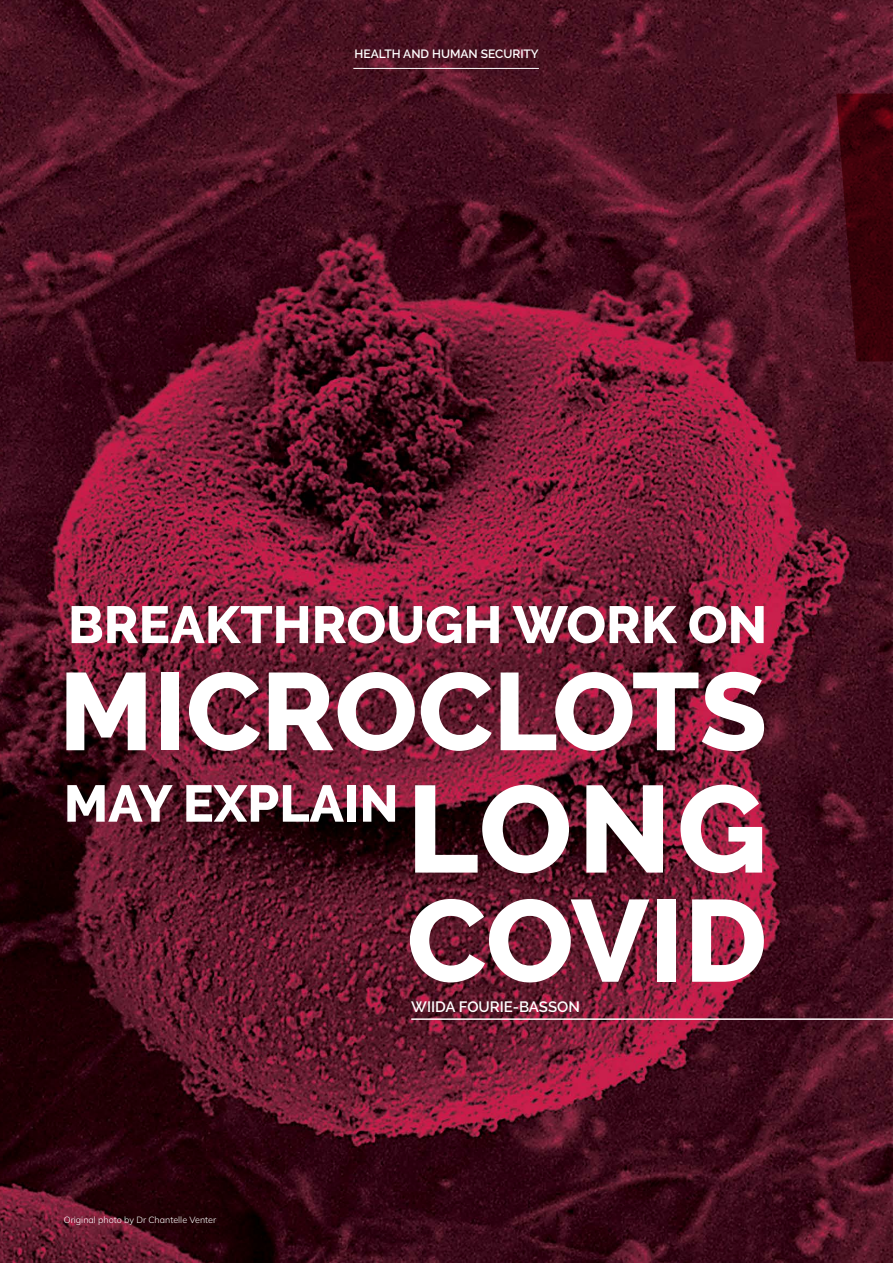
<style>
.page{position:relative;width:893px;height:1263px;background:#fff}
.page>*{position:absolute;margin:0;border:0;box-sizing:border-box;transform-origin:0 0}
.t1{font:800 123px "Raleway";color:#fff}
.t2{font:800 115.95px "Raleway";letter-spacing:-.005em;color:#fff}
.t3{font:800 109.5px "Raleway";color:#fff}
.t4{font:800 52.2px "Raleway";color:#fff}
.t5{font:800 51.45px "Raleway";color:#fff}
.t6{font:600 15px "Raleway";color:#fff}
.t7{font:600 12px "Raleway";color:#fff}
.t8{font:200 9px "Mulish";color:#fff}
</style>
<div class="page">
<img style="left:0;top:0;width:893px;height:1263px">
<hr style="left:411px;top:1018px;width:482px;height:2px;background:#fff">
<hr style="left:353px;top:68px;width:186px;height:1px;background:#fff">
<svg style="left:836px;top:94px;width:57px;height:267px;background:#40050f"></svg>
<h3 class="t7" style="left:354px;top:47px;width:186px">HEALTH AND HUMAN SECURITY</h3>
<h3 class="t4" style="left:68px;top:595px;width:701px">BREAKTHROUGH WORK ON</h3>
<h3 class="t3" style="left:59px;top:650px;width:710px">MICROCLOTS</h3>
<h1 class="t1" style="left:407px;top:760px;width:362px">LONG</h1>
<h2 class="t2" style="left:407px;top:875px;width:362px">COVID</h2>
<h3 class="t6" style="left:411px;top:998px;width:170px">WIIDA FOURIE-BASSON</h3>
<h3 class="t5" style="left:64px;top:774px;width:336px">MAY EXPLAIN</h3>
<p class="t8" style="left:64px;top:1214px;width:154px">Original photo by Dr Chantelle Venter</p>
</div>
